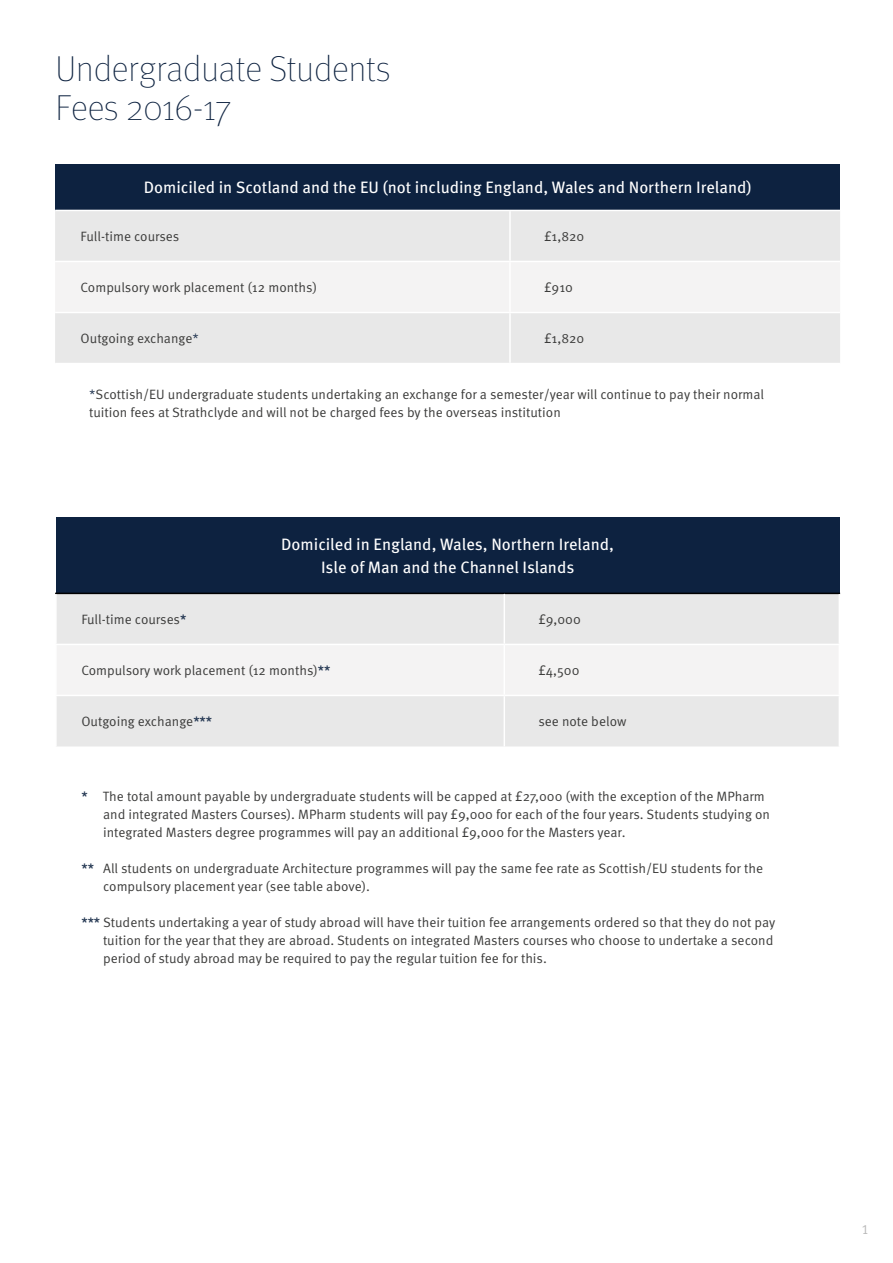
<style>
.page{position:relative;width:893px;height:1263px;background:#fff}
.page>*{position:absolute;margin:0;border:0;box-sizing:border-box;transform-origin:0 0}
.t1{font:100 36px/39px "Meta OT";color:#0d2240}
.t2{font:16.5px/22.5px "Meta OT";color:#fff;text-align:center}
.t3{font:13.5px/18px "Meta OT Norm";color:#3c3c3b}
.t4{font:13.5px "Meta OT Norm";color:#bababa}
.s1{color:#253853}
.s2{font-family:"Meta OT";font-weight:500;color:#253853}
</style>
<div class="page">
<div style="left:55px;top:164px;width:785px;height:46px;background:#0d2240"></div>
<div style="left:55px;top:211px;width:785px;height:152px;background:#e8e8e8"></div>
<div style="left:55px;top:262px;width:785px;height:50px;background:#f4f3f3"></div>
<hr style="left:509px;top:211px;width:2px;height:50px;background:#fff">
<hr style="left:55px;top:261px;width:455px;height:1px;background:#fff">
<hr style="left:510px;top:261px;width:330px;height:1px;background:#fff">
<hr style="left:509px;top:262px;width:2px;height:50px;background:#fff">
<hr style="left:55px;top:312px;width:455px;height:1px;background:#fff">
<hr style="left:510px;top:312px;width:330px;height:1px;background:#fff">
<hr style="left:509px;top:313px;width:2px;height:50px;background:#fff">
<div style="left:56px;top:517px;width:783px;height:76px;background:#0d2240"></div>
<div style="left:57px;top:594px;width:782px;height:152px;background:#e8e8e8"></div>
<div style="left:57px;top:645px;width:782px;height:50px;background:#f4f3f3"></div>
<hr style="left:55px;top:593px;width:449px;height:1px;background:#000">
<hr style="left:504px;top:593px;width:336px;height:1px;background:#000">
<hr style="left:504px;top:594px;width:1px;height:50px;background:#fff">
<hr style="left:55px;top:644px;width:449px;height:1px;background:#fff">
<hr style="left:504px;top:644px;width:336px;height:1px;background:#fff">
<hr style="left:504px;top:645px;width:1px;height:50px;background:#fff">
<hr style="left:55px;top:695px;width:449px;height:1px;background:#fff">
<hr style="left:504px;top:695px;width:336px;height:1px;background:#fff">
<hr style="left:504px;top:696px;width:1px;height:50px;background:#fff">
<h1 class="t1" style="left:56px;top:50px;width:336px">Undergraduate Students<br>Fees 2016-17</h1>
<p class="t2" style="left:144px;top:176px;width:609px">Domiciled in Scotland and the EU (not including England, Wales and Northern Ireland)</p>
<p class="t3" style="left:81px;top:228px;width:100px">Full-time courses</p>
<p class="t3" style="left:544px;top:228px;width:42px">£1,820</p>
<p class="t3" style="left:81px;top:279px;width:238px">Compulsory work placement (12 months)</p>
<p class="t3" style="left:544px;top:279px;width:30px">£910</p>
<p class="t3" style="left:81px;top:330px;width:120px">Outgoing exchange<span class="s1">*</span></p>
<p class="t3" style="left:544px;top:330px;width:42px">£1,820</p>
<p class="t3" style="left:89px;top:386px;width:677px"><span class="s1">*</span>Scottish/EU undergraduate students undertaking an exchange for a semester/year will continue to pay their normal tuition fees at Strathclyde and will not be charged fees by the overseas institution</p>
<p class="t2" style="left:281px;top:533px;width:334px">Domiciled in England, Wales, Northern Ireland,<br>Isle of Man and the Channel Islands</p>
<p class="t3" style="left:81px;top:610px;width:107px">Full-time courses<span class="s2">*</span></p>
<p class="t3" style="left:538px;top:610px;width:44px">£9,000</p>
<p class="t3" style="left:81px;top:661px;width:251px">Compulsory work placement (12 months)<span class="s2">**</span></p>
<p class="t3" style="left:538px;top:661px;width:43px">£4,500</p>
<p class="t3" style="left:81px;top:712px;width:132px">Outgoing exchange<span class="s2">***</span></p>
<p class="t3" style="left:538px;top:712px;width:90px">see note below</p>
<p class="t3" style="left:103px;top:788px;width:668px;text-indent:-22px"><span class="s2">*</span> The total amount payable by undergraduate students will be capped at £27,000 (with the exception of the MPharm and integrated Masters Courses). MPharm students will pay £9,000 for each of the four years. Students studying on integrated Masters degree programmes will pay an additional £9,000 for the Masters year.</p>
<p class="t3" style="left:103px;top:860px;width:661px;text-indent:-22px"><span class="s2">**</span> All students on undergraduate Architecture programmes will pay the same fee rate as Scottish/EU students for the compulsory placement year (see table above).</p>
<p class="t3" style="left:103px;top:914px;width:674px;text-indent:-22px"><span class="s2">***</span> Students undertaking a year of study abroad will have their tuition fee arrangements ordered so that they do not pay tuition for the year that they are abroad. Students on integrated Masters courses who choose to undertake a second period of study abroad may be required to pay the regular tuition fee for this.</p>
<p class="t4" style="left:862px;top:1221px;width:9px">1</p>
</div>
